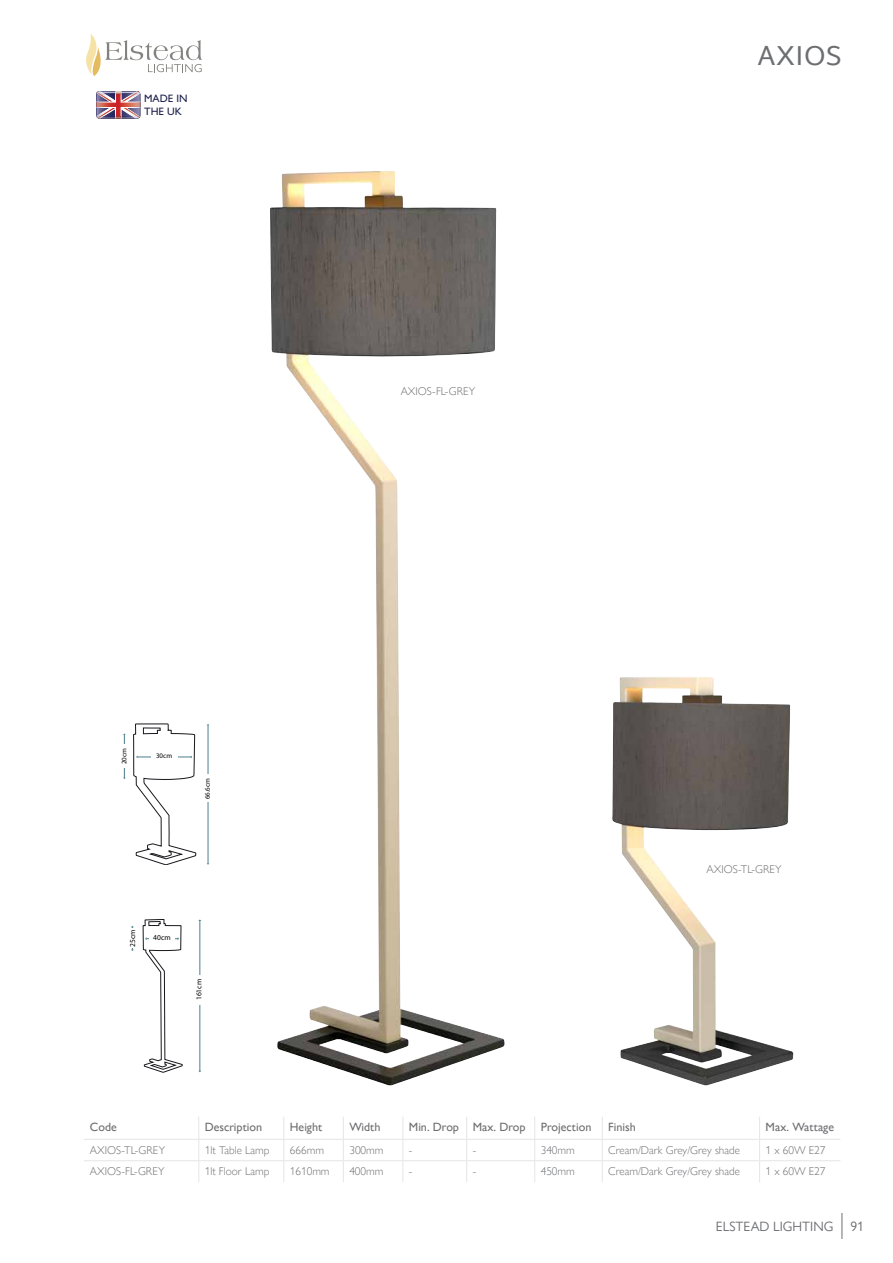
<style>
.page{position:relative;width:893px;height:1263px;background:#fff}
.page>*{position:absolute;margin:0;border:0;box-sizing:border-box;transform-origin:0 0}
.t1{font:27.75px "Martel Sans";color:#6d6e71}
.t2{font:13.5px "Gill Sans Nova";color:#6d6e71}
.t3{font:500 12px "Gill Sans Nova";color:#6d6e71}
.t4{font:300 11.25px "Gill Sans Nova";color:#6d6e71}
.t5{font:500 10.8px/12.9px "Gill Sans MT Pro";color:#1c1f4c}
.t6{font:7.5px "Myriad Pro";color:#000}
.t7{font:6.9px "Myriad Pro";color:#000}
</style>
<div class="page">
<svg style="left:842px;top:1213px;width:1px;height:26px"></svg>
<svg style="left:86px;top:34px;width:116px;height:42px"></svg>
<img style="left:612px;top:677px;width:181px;height:409px">
<img style="left:270px;top:171px;width:234px;height:915px">
<hr style="left:124px;top:735px;width:1px;height:43px;background:#4b7e8b">
<div style="left:117px;top:744px;width:11px;height:24px;background:#fff"></div>
<hr style="left:208px;top:725px;width:1px;height:138px;background:#4b7e8b">
<div style="left:201px;top:775px;width:11px;height:27px;background:#fff"></div>
<svg style="left:133px;top:724px;width:63px;height:141px"></svg>
<svg style="left:131px;top:926px;width:3px;height:25px"></svg>
<div style="left:125px;top:929px;width:12px;height:19px;background:#fff"></div>
<hr style="left:200px;top:921px;width:1px;height:150px;background:#4b7e8b">
<div style="left:192px;top:975px;width:12px;height:29px;background:#fff"></div>
<svg style="left:143px;top:919px;width:40px;height:153px"></svg>
<hr style="left:84px;top:1139px;width:115px;height:1px;background:#e4e5e6">
<hr style="left:199px;top:1139px;width:85px;height:1px;background:#e4e5e6">
<hr style="left:284px;top:1139px;width:59px;height:1px;background:#e4e5e6">
<hr style="left:343px;top:1139px;width:60px;height:1px;background:#e4e5e6">
<hr style="left:403px;top:1139px;width:64px;height:1px;background:#e4e5e6">
<hr style="left:467px;top:1139px;width:68px;height:1px;background:#e4e5e6">
<hr style="left:535px;top:1139px;width:67px;height:1px;background:#e4e5e6">
<hr style="left:602px;top:1139px;width:158px;height:1px;background:#e4e5e6">
<hr style="left:760px;top:1139px;width:80px;height:1px;background:#e4e5e6">
<hr style="left:84px;top:1160px;width:115px;height:1px;background:#e4e5e6">
<hr style="left:199px;top:1160px;width:85px;height:1px;background:#e4e5e6">
<svg style="left:198px;top:1117px;width:1px;height:65px"></svg>
<hr style="left:284px;top:1160px;width:59px;height:1px;background:#e4e5e6">
<svg style="left:283px;top:1117px;width:1px;height:65px"></svg>
<hr style="left:343px;top:1160px;width:60px;height:1px;background:#e4e5e6">
<svg style="left:343px;top:1117px;width:1px;height:65px"></svg>
<hr style="left:403px;top:1160px;width:64px;height:1px;background:#e4e5e6">
<svg style="left:402px;top:1117px;width:1px;height:65px"></svg>
<hr style="left:467px;top:1160px;width:68px;height:1px;background:#e4e5e6">
<svg style="left:466px;top:1117px;width:1px;height:65px"></svg>
<hr style="left:535px;top:1160px;width:67px;height:1px;background:#e4e5e6">
<svg style="left:534px;top:1117px;width:1px;height:65px"></svg>
<hr style="left:602px;top:1160px;width:158px;height:1px;background:#e4e5e6">
<svg style="left:602px;top:1117px;width:1px;height:65px"></svg>
<hr style="left:760px;top:1160px;width:80px;height:1px;background:#e4e5e6">
<svg style="left:759px;top:1117px;width:1px;height:65px"></svg>
<svg style="left:96px;top:91px;width:44px;height:28px"></svg>
<p class="t5" style="left:144px;top:92px;width:45px">MADE IN<br>THE UK</p>
<p class="t7" style="left:120px;top:764px;width:18px;rotate:-90deg">20cm</p>
<p class="t7" style="left:156px;top:752px;width:18px">30cm</p>
<p class="t7" style="left:203px;top:799px;width:23px;rotate:-90deg">66.6cm</p>
<p class="t6" style="left:128px;top:947px;width:19px;rotate:-90deg">25cm</p>
<p class="t6" style="left:153px;top:933px;width:19px">40cm</p>
<p class="t6" style="left:194px;top:1000px;width:23px;rotate:-90deg">161cm</p>
<p class="t4" style="left:401px;top:384px;width:76px">AXIOS-FL-GREY</p>
<h1 class="t1" style="left:758px;top:39px;width:86px">AXIOS</h1>
<p class="t4" style="left:707px;top:863px;width:77px">AXIOS-TL-GREY</p>
<p class="t3" style="left:90px;top:1120px;width:28px">Code</p>
<p class="t3" style="left:205px;top:1120px;width:59px">Description</p>
<p class="t3" style="left:290px;top:1120px;width:34px">Height</p>
<p class="t3" style="left:349px;top:1120px;width:33px">Width</p>
<p class="t3" style="left:409px;top:1120px;width:118px">Min. Drop Max. Drop</p>
<p class="t3" style="left:541px;top:1120px;width:52px">Projection</p>
<p class="t3" style="left:608px;top:1120px;width:29px">Finish</p>
<p class="t3" style="left:766px;top:1120px;width:70px">Max. Wattage</p>
<p class="t4" style="left:90px;top:1143px;width:77px">AXIOS-TL-GREY</p>
<p class="t4" style="left:205px;top:1143px;width:66px">1lt Table Lamp</p>
<p class="t4" style="left:290px;top:1143px;width:36px">666mm</p>
<p class="t4" style="left:349px;top:1143px;width:36px">300mm</p>
<p class="t4" style="left:409px;top:1143px;width:5px">-</p>
<p class="t4" style="left:473px;top:1143px;width:5px">-</p>
<p class="t4" style="left:541px;top:1143px;width:36px">340mm</p>
<p class="t4" style="left:608px;top:1143px;width:133px">Cream/Dark Grey/Grey shade</p>
<p class="t4" style="left:766px;top:1143px;width:61px">1 x 60W E27</p>
<p class="t4" style="left:90px;top:1164px;width:76px">AXIOS-FL-GREY</p>
<p class="t4" style="left:205px;top:1164px;width:66px">1lt Floor Lamp</p>
<p class="t4" style="left:290px;top:1164px;width:41px">1610mm</p>
<p class="t4" style="left:349px;top:1164px;width:36px">400mm</p>
<p class="t4" style="left:409px;top:1164px;width:5px">-</p>
<p class="t4" style="left:473px;top:1164px;width:5px">-</p>
<p class="t4" style="left:541px;top:1164px;width:36px">450mm</p>
<p class="t4" style="left:608px;top:1164px;width:133px">Cream/Dark Grey/Grey shade</p>
<p class="t4" style="left:766px;top:1164px;width:61px">1 x 60W E27</p>
<p class="t2" style="left:716px;top:1218px;width:119px">ELSTEAD LIGHTING</p>
<p class="t2" style="left:850px;top:1218px;width:15px">91</p>
</div>
